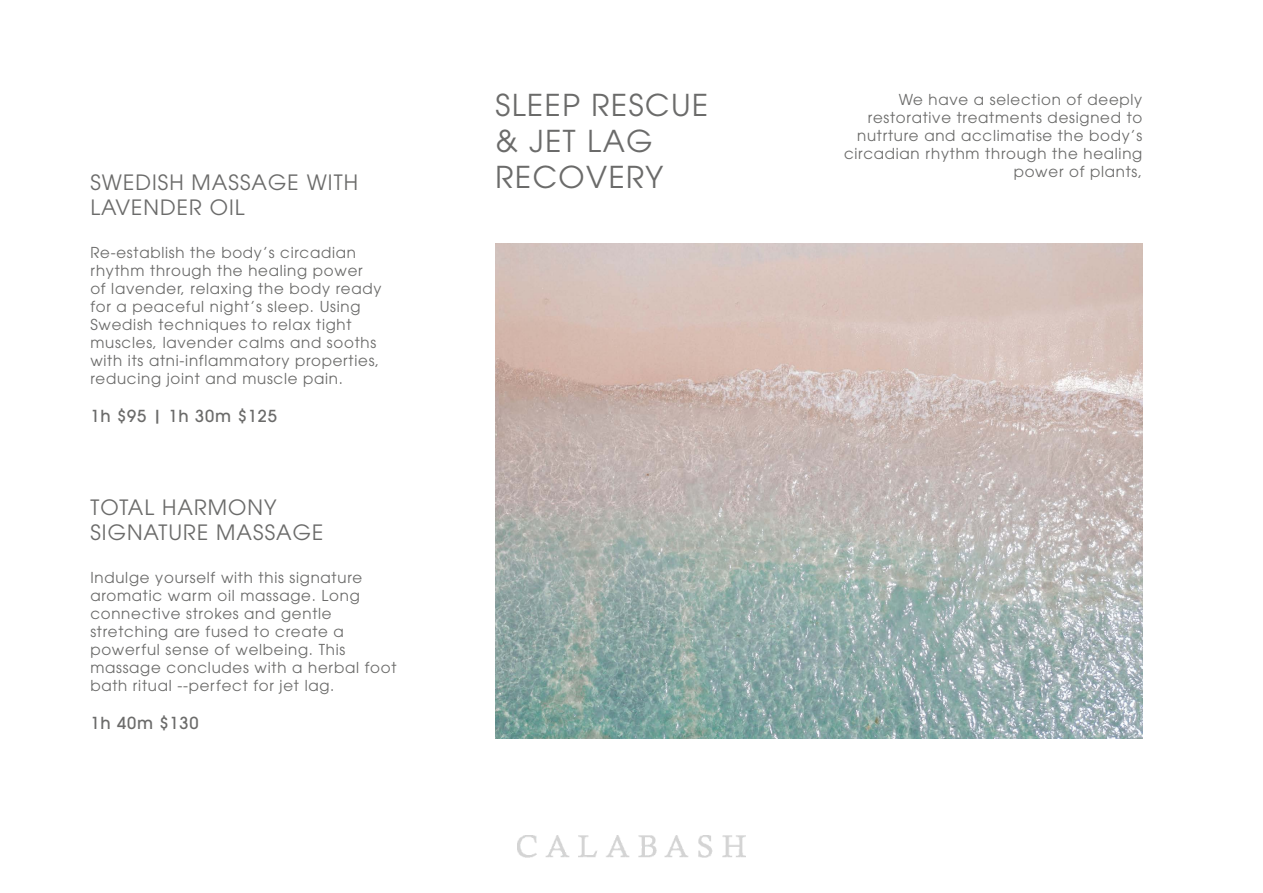
<style>
.page{position:relative;width:1263px;height:893px;background:#fff}
.page>*{position:absolute;margin:0;border:0;box-sizing:border-box;transform-origin:0 0}
.t1{font:30px/36px "ITC Avant Garde Pro";letter-spacing:.05em;color:#6b6b6a}
.t2{font:21px/25.2px "ITC Avant Garde Pro";letter-spacing:.05em;color:#6b6b6a}
.t3{font:500 16.5px "ITC Avant Garde Pro";letter-spacing:.05em;color:#6b6b6a}
.t4{font:15px/18px "ITC Avant Garde Pro";letter-spacing:.05em;color:#6b6b6a}
</style>
<div class="page">
<img style="left:495px;top:243px;width:647px;height:496px">
<img style="left:517px;top:835px;width:229px;height:23px">
<h1 class="t1" style="left:495px;top:86px;width:214px">SLEEP RESCUE &amp; JET LAG</h1>
<h2 class="t2" style="left:90px;top:169px;width:269px">SWEDISH MASSAGE WITH</h2>
<h1 class="t1" style="left:495px;top:158px;width:169px">RECOVERY</h1>
<h2 class="t2" style="left:90px;top:195px;width:156px">LAVENDER OIL</h2>
<p class="t4" style="left:90px;top:244px;width:293px">Re-establish the body’s circadian rhythm through the healing power of lavender, relaxing the body ready for a peaceful night’s sleep. Using Swedish techniques to relax tight muscles, lavender calms and sooths with its atni-inflammatory properties, reducing joint and muscle pain.</p>
<p class="t3" style="left:90px;top:406px;width:188px">1h $95 | 1h 30m $125</p>
<h2 class="t2" style="left:90px;top:494px;width:235px">TOTAL HARMONY<br>SIGNATURE MASSAGE</h2>
<p class="t4" style="left:90px;top:568px;width:308px">Indulge yourself with this signature aromatic warm oil massage. Long connective strokes and gentle stretching are fused to create a powerful sense of welbeing. This massage concludes with a herbal foot bath ritual --perfect for jet lag.</p>
<p class="t3" style="left:90px;top:712px;width:110px">1h 40m $130</p>
<p class="t4" style="left:844px;top:90px;width:300px;text-align:right">We have a selection of deeply restorative treatments designed to nutrture and acclimatise the body’s circadian rhythm through the healing power of plants,</p>
</div>
